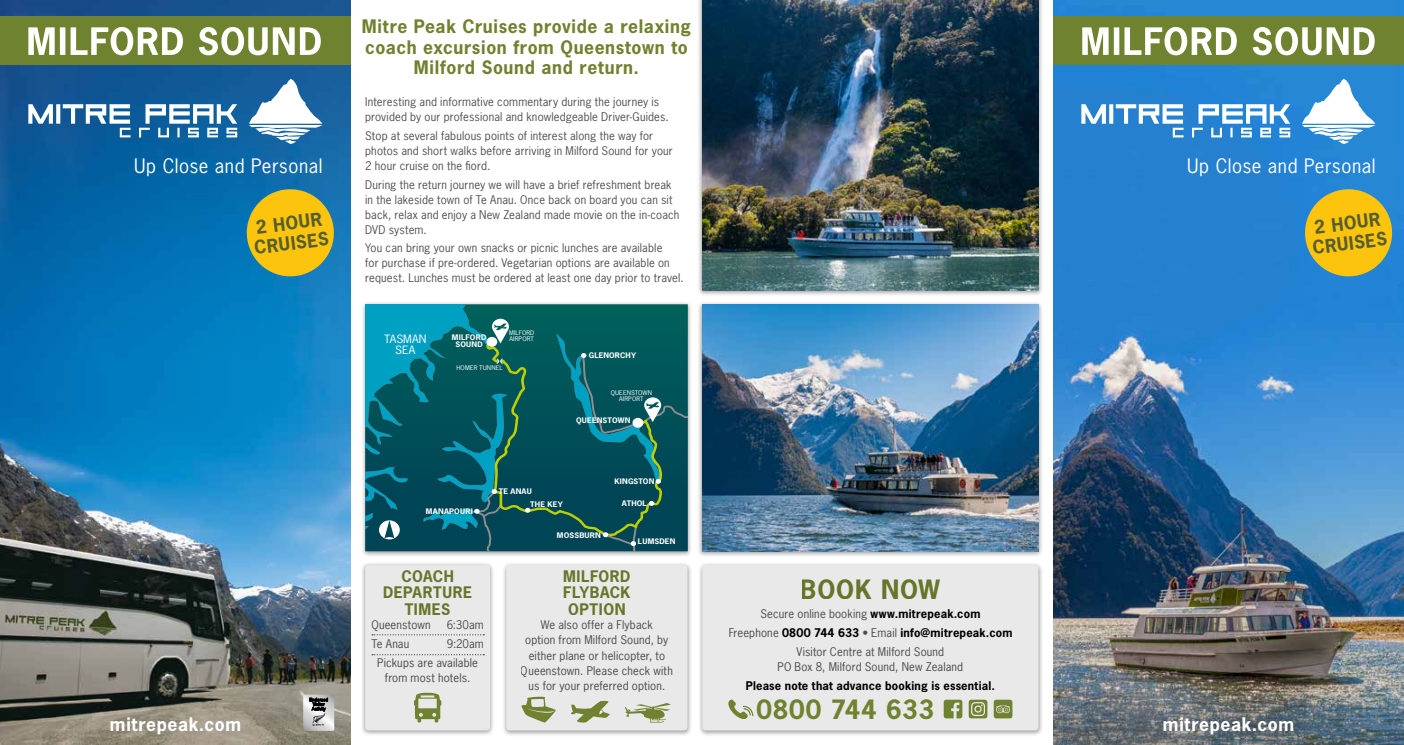
<style>
.page{position:relative;width:1404px;height:745px;background:#fff}
.page>*{position:absolute;margin:0;border:0;box-sizing:border-box;transform-origin:0 0}
.t1{font:700 25px "News Gothic Std";letter-spacing:.03em;color:#6f822f}
.t2{font:18.75px "News Gothic Std";letter-spacing:.025em;color:#fff}
.t3{font:700 17.5px/20px "News Gothic Std";letter-spacing:.035em;color:#6f822f;text-align:center}
.t4{font:700 17.5px "News Gothic Std";letter-spacing:.035em;color:#fff}
.t5{font:700 17.5px/20px "News Gothic Std";color:#555e2e}
.t6{font:700 15px/16.2px "News Gothic Std";letter-spacing:.03em;color:#6f822f;text-align:center}
.t7{font:11.25px/15px "News Gothic Std";letter-spacing:.015em;color:#4f5154}
.t8{font:700 11.25px "News Gothic Std";letter-spacing:.015em;color:#000}
.t9{font:10.75px/10.8px "News Gothic Std";color:#fff;text-align:center;scale:1.09 1}
.t10{font:700 7.25px/7.2px "News Gothic Std";letter-spacing:.02em;color:#fff;text-align:center;scale:1.09 1}
.t11{font:700 7.25px "News Gothic Std";letter-spacing:.02em;color:#fff;scale:1.08 1}
.t12{font:6px/6px "News Gothic Std";letter-spacing:.02em;color:#fff;scale:1.09 1}
.s1{font-weight:700;color:#000}
.s2{font-weight:700}
</style>
<div class="page">
<img style="left:1053px;top:0;width:350px;height:684px">
<svg style="left:1053px;top:684px;width:350px;height:60px;background:#6b7479"></svg>
<img style="left:0;top:0;width:351px;height:744px">
<div style="left:360px;top:561px;width:135px;height:175px;background:#000;opacity:.4"></div>
<div style="left:365px;top:564px;width:125px;height:166px;background:#e9e9e9;border-radius:4px"></div>
<div style="left:501px;top:561px;width:191px;height:175px;background:#000;opacity:.4"></div>
<div style="left:506px;top:564px;width:181px;height:166px;background:#e9e9e9;border-radius:4px"></div>
<div style="left:697px;top:561px;width:346px;height:175px;background:#000;opacity:.4"></div>
<div style="left:702px;top:564px;width:336px;height:166px;background:#e9e9e9;border-radius:4px"></div>
<div style="left:697px;top:0;width:346px;height:297px;background:#000;opacity:.4"></div>
<img style="left:702px;top:0;width:336px;height:291px">
<div style="left:697px;top:301px;width:346px;height:256px;background:#000;opacity:.4"></div>
<img style="left:702px;top:304px;width:336px;height:247px">
<div style="left:0;top:16px;width:351px;height:48px;background:#6f822f"></div>
<div style="left:1052px;top:16px;width:351px;height:48px;background:#6f822f"></div>
<div style="left:360px;top:301px;width:332px;height:256px;background:#000;opacity:.4"></div>
<svg style="left:365px;top:304px;width:322px;height:247px;background:#016372"></svg>
<svg style="left:474px;top:318px;width:213px;height:233px;background:#0a5a5e"></svg>
<div style="left:379px;top:520px;width:21px;height:19px;background:#000;opacity:.6"></div>
<div style="left:379px;top:520px;width:21px;height:19px;background:#fff;border-radius:50%"></div>
<svg style="left:384px;top:520px;width:10px;height:18px"></svg>
<div style="left:384px;top:335px;width:42px;height:19px;background:#00a0c2"></div>
<div style="left:452px;top:335px;width:34px;height:13px;background:#000;opacity:.6"></div>
<div style="left:457px;top:365px;width:45px;height:5px;background:#00585a"></div>
<div style="left:509px;top:330px;width:25px;height:11px;background:#005c5a"></div>
<div style="left:611px;top:391px;width:40px;height:11px;background:#005459"></div>
<div style="left:576px;top:417px;width:54px;height:7px;background:#000;opacity:.6"></div>
<div style="left:589px;top:353px;width:47px;height:6px;background:#00595a"></div>
<div style="left:615px;top:479px;width:39px;height:6px;background:#004656"></div>
<div style="left:621px;top:500px;width:26px;height:6px;background:#004556"></div>
<div style="left:638px;top:539px;width:37px;height:6px;background:#004556"></div>
<div style="left:557px;top:532px;width:43px;height:6px;background:#004556"></div>
<div style="left:530px;top:501px;width:33px;height:6px;background:#004556"></div>
<div style="left:498px;top:488px;width:33px;height:6px;background:#004556"></div>
<div style="left:426px;top:509px;width:46px;height:6px;background:#000;opacity:.6"></div>
<svg style="left:28px;top:79px;width:294px;height:65px"></svg>
<svg style="left:1081px;top:79px;width:294px;height:65px"></svg>
<svg style="left:1300px;top:184px;width:96px;height:97px;background:#aeac55"></svg>
<svg style="left:242px;top:184px;width:96px;height:97px;background:#a6a74a"></svg>
<svg style="left:728px;top:699px;width:25px;height:20px"></svg>
<svg style="left:372px;top:634px;width:112px;height:1px"></svg>
<svg style="left:372px;top:654px;width:112px;height:1px"></svg>
<svg style="left:414px;top:692px;width:27px;height:30px"></svg>
<svg style="left:624px;top:703px;width:47px;height:19px"></svg>
<svg style="left:570px;top:700px;width:40px;height:22px"></svg>
<svg style="left:521px;top:696px;width:34px;height:26px"></svg>
<svg style="left:28px;top:27px;width:293px;height:28px"></svg>
<svg style="left:1082px;top:27px;width:292px;height:28px"></svg>
<svg style="left:993px;top:699px;width:19px;height:19px"></svg>
<svg style="left:943px;top:699px;width:19px;height:19px"></svg>
<svg style="left:968px;top:699px;width:19px;height:19px"></svg>
<svg style="left:303px;top:694px;width:31px;height:36px"></svg>
<h3 class="t3" style="left:362px;top:17px;width:330px">Mitre Peak Cruises provide a relaxing coach excursion from Queenstown to<br>Milford Sound and return.</h3>
<p class="t7" style="left:365px;top:94px;width:305px">Interesting and informative commentary during the journey is provided by our professional and knowledgeable Driver-Guides.</p>
<p class="t7" style="left:365px;top:128px;width:309px">Stop at several fabulous points of interest along the way for photos and short walks before arriving in Milford Sound for your<br>2 hour cruise on the fiord.</p>
<p class="t7" style="left:365px;top:177px;width:316px">During the return journey we will have a brief refreshment break in the lakeside town of Te Anau. Once back on board you can sit back, relax and enjoy a New Zealand made movie on the in-coach DVD system.</p>
<p class="t7" style="left:365px;top:240px;width:320px">You can bring your own snacks or picnic lunches are available<br>for purchase if pre-ordered. Vegetarian options are available on request. Lunches must be ordered at least one day prior to travel.</p>
<h2 class="t2" style="left:134px;top:154px;width:190px">Up Close and Personal</h2>
<h2 class="t2" style="left:1186px;top:154px;width:190px">Up Close and Personal</h2>
<h3 class="t5" style="left:1308px;top:217px;width:76px;rotate:-7deg">2 HOUR<br>CRUISES</h3>
<h3 class="t5" style="left:251px;top:217px;width:76px;rotate:-7deg">2 HOUR<br>CRUISES</h3>
<p class="t12" style="left:509px;top:329px;width:25px">MILFORD<br>AIRPORT</p>
<p class="t9" style="left:384px;top:333px;width:40px">TASMAN<br>SEA</p>
<p class="t10" style="left:452px;top:333px;width:33px">MILFORD<br>SOUND</p>
<p class="t12" style="left:456px;top:364px;width:44px">HOMER TUNNEL</p>
<p class="t11" style="left:588px;top:350px;width:45px">GLENORCHY</p>
<p class="t12" style="left:610px;top:390px;width:39px;text-align:center">QUEENSTOWN<br>AIRPORT</p>
<p class="t10" style="left:576px;top:416px;width:51px">QUEENSTOWN</p>
<h3 class="t4" style="left:110px;top:712px;width:132px">mitrepeak.com</h3>
<p class="t10" style="left:426px;top:507px;width:44px">MANAPOURI</p>
<h3 class="t6" style="left:383px;top:567px;width:90px">COACH<br>DEPARTURE<br>TIMES</h3>
<p class="t7" style="left:371px;top:617px;width:61px">Queenstown</p>
<p class="t7" style="left:446px;top:617px;width:39px">6:30am</p>
<p class="t7" style="left:371px;top:636px;width:39px">Te Anau</p>
<p class="t7" style="left:377px;top:634px;width:108px;line-height:18.8px;text-indent:69px">9:20am<br>Pickups are available</p>
<p class="t7" style="left:385px;top:669px;width:87px">from most hotels.</p>
<p class="t10" style="left:499px;top:487px;width:32px">TE ANAU</p>
<p class="t10" style="left:530px;top:500px;width:31px">THE KEY</p>
<p class="t10" style="left:556px;top:531px;width:42px">MOSSBURN</p>
<p class="t10" style="left:614px;top:477px;width:38px">KINGSTON</p>
<p class="t10" style="left:622px;top:499px;width:25px">ATHOL</p>
<p class="t10" style="left:638px;top:537px;width:36px">LUMSDEN</p>
<h3 class="t6" style="left:563px;top:567px;width:69px">MILFORD<br>FLYBACK<br>OPTION</h3>
<p class="t7" style="left:521px;top:617px;width:153px;text-align:center">We also offer a Flyback<br>option from Milford Sound, by either plane or helicopter, to<br>Queenstown. Please check with us for your preferred option.</p>
<h1 class="t1" style="left:800px;top:572px;width:140px">BOOK NOW</h1>
<p class="t7" style="left:728px;top:604px;width:285px;line-height:18.8px;text-align:center">Secure online booking <span class="s1">www.mitrepeak.com<br></span>Freephone <span class="s1">0800 744 633</span> <span class="s2">•</span> Email <span class="s1">info@mitrepeak.com<br></span>Visitor Centre at Milford Sound</p>
<p class="t7" style="left:777px;top:658px;width:187px">PO Box 8, Milford Sound, New Zealand</p>
<p class="t8" style="left:745px;top:677px;width:251px">Please note that advance booking is essential.</p>
<h1 class="t1" style="left:756px;top:692px;width:179px">0800 744 633</h1>
<h3 class="t4" style="left:1162px;top:712px;width:132px">mitrepeak.com</h3>
</div>
